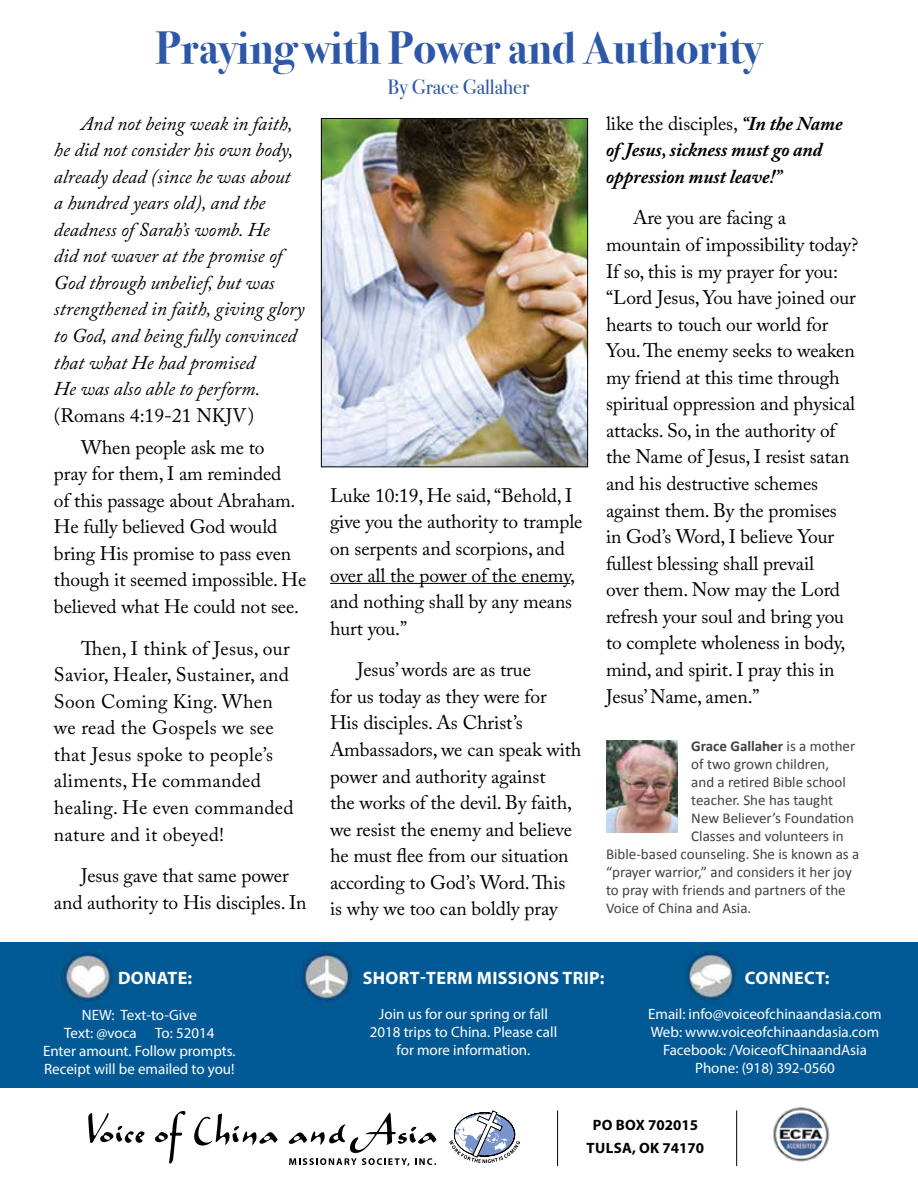
<style>
.page{position:relative;width:918px;height:1188px;background:#fff}
.page>*{position:absolute;margin:0;border:0;box-sizing:border-box;transform-origin:0 0}
.t1{font:700 45px "Bodoni Svty Two ITCTT";color:#2d57a7}
.t2{font:21px "Bodoni Svty Two ITCTT";color:#2d57a7}
.t3{font:19.5px/26.5px "Adobe Caslon Pro";letter-spacing:-.005em;color:#000}
.t4{font:italic 19.5px/26.5px "Adobe Caslon Pro";color:#000}
.t5{font:19.5px/26.5px "Adobe Caslon Pro";letter-spacing:.015em;color:#000}
.t6{font:italic 700 19.5px/26.5px "Adobe Caslon Pro";letter-spacing:-.005em;color:#000}
.t7{font:700 18px "Myriad Pro";letter-spacing:.02em;color:#fff}
.t8{font:15px/18px "Myriad Pro";color:#fff;text-align:center}
.t9{font:15px "Calibri";color:#414042}
.t10{font:700 15px/22.5px "Myriad Pro";color:#000;text-align:center}
.t11{font:700 15px "Calibri";color:#414042}
.s1{font-weight:400;font-style:normal}
.s2{font-weight:400}
</style>
<div class="page">
<hr style="left:330px;top:583px;width:240px;height:1px;background:#000">
<hr style="left:557px;top:1110px;width:1px;height:56px;background:#000">
<hr style="left:736px;top:1110px;width:1px;height:56px;background:#000">
<img style="left:773px;top:1107px;width:57px;height:55px">
<img style="left:323px;top:120px;width:263px;height:345px">
<div style="left:321px;top:118px;width:267px;height:349px;border:1px solid #000"></div>
<svg style="left:449px;top:1110px;width:71px;height:53px"></svg>
<svg style="left:154px;top:1111px;width:32px;height:53px"></svg>
<svg style="left:88px;top:1113px;width:57px;height:30px"></svg>
<svg style="left:194px;top:1113px;width:84px;height:33px"></svg>
<svg style="left:289px;top:1112px;width:147px;height:54px"></svg>
<div style="left:0;top:943px;width:918px;height:144px;background:#015a96"></div>
<img style="left:606px;top:741px;width:72px;height:91px">
<h1 class="t1" style="left:155px;top:11px;width:608px">Praying with Power and Authority</h1>
<p class="t2" style="left:388px;top:70px;width:143px">By Grace Gallaher</p>
<p class="t4" style="left:54px;top:110px;width:252px;text-indent:27px">And not being weak in faith, he did not consider his own body, already dead (since he was about<br>a hundred years old), and the deadness of Sarah’s womb. He<br>did not waver at the promise of<br>God through unbelief, but was strengthened in faith, giving glory to God, and being fully convinced that what He had promised<br>He was also able to perform.</p>
<p class="t3" style="left:81px;top:399px;width:185px;line-height:32px;text-indent:-27px">(Romans 4:19-21 NKJV)<br>When people ask me to</p>
<p class="t3" style="left:54px;top:460px;width:254px">pray for them, I am reminded<br>of this passage about Abraham.<br>He fully believed God would bring His promise to pass even though it seemed impossible. He believed what He could not see.</p>
<p class="t5" style="left:54px;top:635px;width:241px;text-indent:27px">Then, I think of Jesus, our<br>Savior, Healer, Sustainer, and<br>Soon Coming King. When we read the Gospels we see that Jesus spoke to people’s aliments, He commanded healing. He even commanded nature and it obeyed!</p>
<p class="t3" style="left:54px;top:862px;width:254px;text-align:center">Jesus gave that same power<br>and authority to His disciples. In</p>
<p class="t3" style="left:330px;top:482px;width:254px">Luke 10:19, He said, “Behold, I give you the authority to trample on serpents and scorpions, and over all the power of the enemy, and nothing shall by any means hurt you.”</p>
<p class="t3" style="left:330px;top:656px;width:253px;text-indent:27px">Jesus’ words are as true<br>for us today as they were for<br>His disciples. As Christ’s<br>Ambassadors, we can speak with power and authority against<br>the works of the devil. By faith, we resist the enemy and believe he must flee from our situation according to God’s Word. This is why we too can boldly pray</p>
<p class="t6" style="left:606px;top:110px;width:238px"><span class="s1">like the disciples,</span> “In the Name of Jesus, sickness must go and oppression must leave!”</p>
<p class="t3" style="left:606px;top:204px;width:254px;text-indent:27px">Are you are facing a mountain of impossibility today?<br>If so, this is my prayer for you: “Lord Jesus, You have joined our hearts to touch our world for<br>You. The enemy seeks to weaken my friend at this time through spiritual oppression and physical attacks. So, in the authority of the Name of Jesus, I resist satan and his destructive schemes against them. By the promises<br>in God’s Word, I believe Your fullest blessing shall prevail<br>over them. Now may the Lord refresh your soul and bring you to complete wholeness in body, mind, and spirit. I pray this in<br>Jesus’ Name, amen.”</p>
<p class="t11" style="left:691px;top:736px;width:166px">Grace Gallaher <span class="s2">is a mother</span></p>
<p class="t9" style="left:691px;top:754px;width:139px">of two grown children,</p>
<p class="t9" style="left:691px;top:772px;width:156px">and a retired Bible school</p>
<p class="t9" style="left:691px;top:790px;width:143px">teacher. She has taught</p>
<p class="t9" style="left:691px;top:808px;width:164px">New Believer’s Foundation</p>
<p class="t9" style="left:691px;top:826px;width:154px">Classes and volunteers in</p>
<p class="t9" style="left:606px;top:844px;width:255px">Bible-based counseling. She is known as a</p>
<p class="t9" style="left:606px;top:862px;width:247px">“prayer warrior,” and considers it her joy</p>
<p class="t9" style="left:606px;top:880px;width:241px">to pray with friends and partners of the</p>
<p class="t9" style="left:606px;top:898px;width:147px">Voice of China and Asia.</p>
<p class="t7" style="left:118px;top:967px;width:76px">DONATE:</p>
<p class="t7" style="left:363px;top:967px;width:243px">SHORT-TERM MISSIONS TRIP:</p>
<p class="t7" style="left:745px;top:967px;width:24px">CONNE</p>
<p class="t7" style="left:804px;top:967px;width:27px">CT:</p>
<p class="t8" style="left:43px;top:1005px;width:194px">NEW: Text-to-Give<br>Text: @voca To: 52014<br>Enter amount. Follow prompts.<br>Receipt will be emailed to you!</p>
<p class="t8" style="left:370px;top:1005px;width:189px">Join us for our spring or fall<br>2018 trips to China. Please call for more information.</p>
<p class="t8" style="left:648px;top:1005px;width:235px">Email: info@voiceofchinaandasia.com Web: www.voiceofchinaandasia.com Facebook: /VoiceofChinaandAsia Phone: (918) 392-0560</p>
<p class="t10" style="left:587px;top:1114px;width:119px">PO BOX 702015<br>TULSA, OK 74170</p>
</div>
